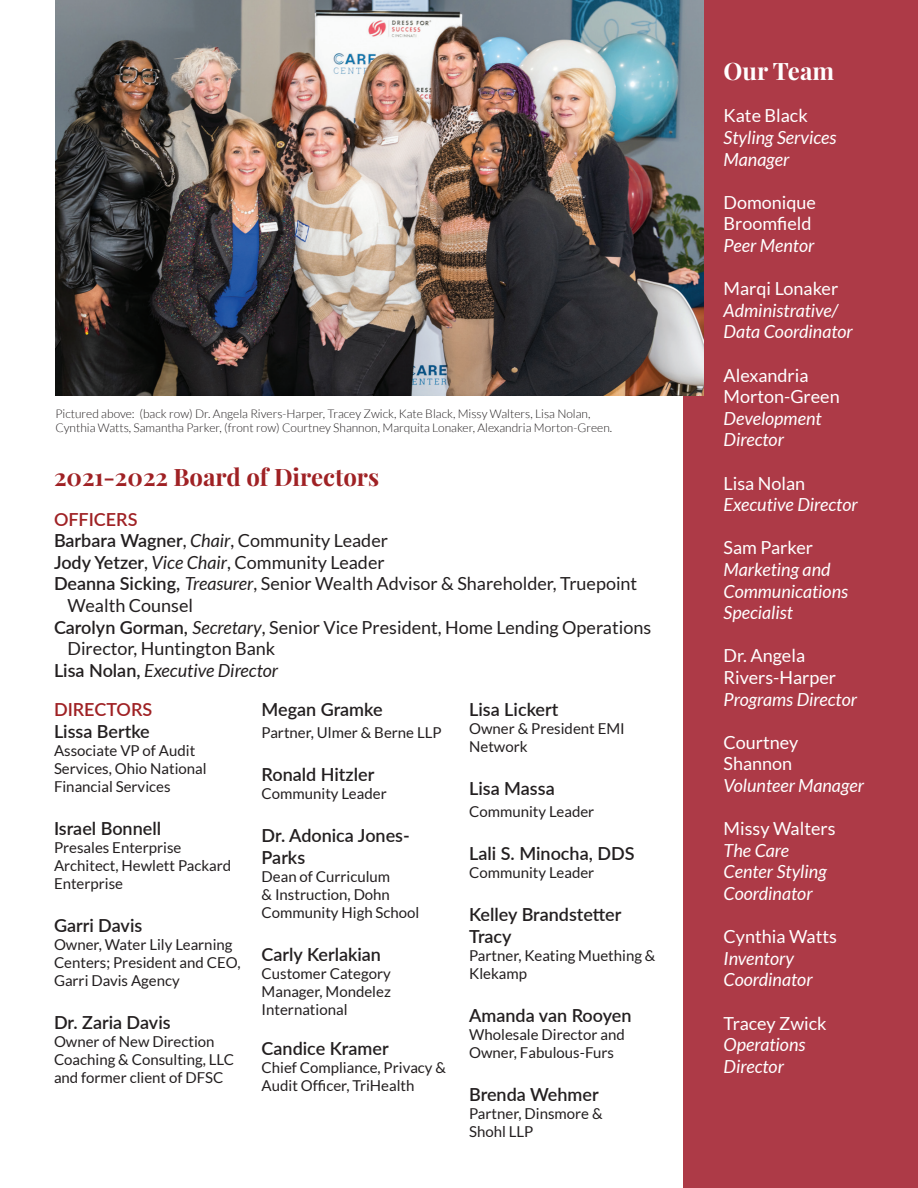
<style>
.page{position:relative;width:918px;height:1188px;background:#fff}
.page>*{position:absolute;margin:0;border:0;box-sizing:border-box;transform-origin:0 0}
.t1{font:700 24px "Playfair Display";color:#9f2124}
.t2{font:700 24px "Playfair Display";color:#fff}
.t3{font:18px "Lato";color:#231f20}
.t4{font:italic 18px/21.6px "Lato";color:#fff}
.t5{font:600 18px/21.6px "Lato";color:#231f20}
.t6{font:18px/21.6px "Lato";color:#fff}
.t7{font:italic 18px "Lato";color:#231f20}
.t8{font:600 18px "Lato";color:#9f2124}
.t9{font:15px/18px "Lato";color:#231f20}
.t10{font:300 12px/14.4px "Lato";color:#231f20}
.s1{font-weight:600}
.s2{font-style:italic}
.s3{font-weight:600;font-style:normal}
</style>
<div class="page">
<div style="left:684px;top:0;width:234px;height:1188px;background:#ad3a47"></div>
<img style="left:55px;top:0;width:648px;height:396px">
<p class="t10" style="left:55px;top:406px;width:558px">Pictured above: (back row) Dr. Angela Rivers-Harper, Tracey Zwick, Kate Black, Missy Walters, Lisa Nolan,<br>Cynthia Watts, Samantha Parker, (front row) Courtney Shannon, Marquita Lonaker, Alexandria Morton-Green.</p>
<p class="t1" style="left:54px;top:462px;width:327px">2021-2022 Board of Directors</p>
<p class="t8" style="left:54px;top:506px;width:85px">OFFICERS</p>
<p class="t3" style="left:54px;top:531px;width:336px"><span class="s1">Barbara Wagner</span>, <span class="s2">Chair</span>, Community Leader</p>
<p class="t3" style="left:54px;top:552px;width:332px"><span class="s1">Jody Yetzer</span>, <span class="s2">Vice Chair</span>, Community Leader</p>
<p class="t3" style="left:54px;top:574px;width:585px"><span class="s1">Deanna Sicking,</span> <span class="s2">Treasurer</span>, Senior Wealth Advisor &amp; Shareholder, Truepoint</p>
<p class="t3" style="left:68px;top:596px;width:127px">Wealth Counsel</p>
<p class="t3" style="left:54px;top:617px;width:599px"><span class="s1">Carolyn Gorman,</span> <span class="s2">Secretary</span>, Senior Vice President, Home Lending Operations</p>
<p class="t3" style="left:68px;top:639px;width:209px">Director, Huntington Bank</p>
<p class="t7" style="left:54px;top:660px;width:226px"><span class="s3">Lisa Nolan,</span> Executive Director</p>
<p class="t8" style="left:54px;top:697px;width:100px">DIRECTORS</p>
<p class="t5" style="left:54px;top:720px;width:97px">Lissa Bertke</p>
<p class="t9" style="left:54px;top:741px;width:154px">Associate VP of Audit<br>Services, Ohio National<br>Financial Services</p>
<p class="t5" style="left:54px;top:817px;width:109px">Israel Bonnell</p>
<p class="t9" style="left:54px;top:838px;width:179px">Presales Enterprise<br>Architect, Hewlett Packard<br>Enterprise</p>
<p class="t5" style="left:54px;top:914px;width:90px">Garri Davis</p>
<p class="t9" style="left:54px;top:936px;width:188px">Owner, Water Lily Learning<br>Centers; President and CEO,<br>Garri Davis Agency</p>
<p class="t5" style="left:54px;top:1011px;width:118px">Dr. Zaria Davis</p>
<p class="t9" style="left:54px;top:1033px;width:181px">Owner of New Direction<br>Coaching &amp; Consulting, LLC and former client of DFSC</p>
<p class="t5" style="left:262px;top:698px;width:123px">Megan Gramke</p>
<p class="t9" style="left:262px;top:723px;width:181px">Partner, Ulmer &amp; Berne LLP</p>
<p class="t5" style="left:262px;top:763px;width:114px">Ronald Hitzler</p>
<p class="t9" style="left:262px;top:784px;width:127px">Community Leader</p>
<p class="t5" style="left:262px;top:824px;width:150px">Dr. Adonica Jones-<br>Parks</p>
<p class="t9" style="left:262px;top:867px;width:159px">Dean of Curriculum<br>&amp; Instruction, Dohn<br>Community High School</p>
<p class="t5" style="left:262px;top:943px;width:121px">Carly Kerlakian</p>
<p class="t9" style="left:262px;top:964px;width:131px;text-align:justify">Customer Category Manager, Mondelez International</p>
<p class="t5" style="left:262px;top:1036px;width:129px">Candice Kramer</p>
<p class="t9" style="left:262px;top:1058px;width:186px">Chief Compliance, Privacy &amp;<br>Audit Officer, TriHealth</p>
<p class="t5" style="left:469px;top:698px;width:91px">Lisa Lickert</p>
<p class="t9" style="left:469px;top:720px;width:157px">Owner &amp; President EMI<br>Network</p>
<p class="t5" style="left:469px;top:777px;width:87px">Lisa Massa</p>
<p class="t9" style="left:469px;top:802px;width:127px">Community Leader</p>
<p class="t5" style="left:469px;top:842px;width:167px">Lali S. Minocha, DDS</p>
<p class="t9" style="left:469px;top:864px;width:127px">Community Leader</p>
<p class="t5" style="left:469px;top:903px;width:154px">Kelley Brandstetter<br>Tracy</p>
<p class="t9" style="left:469px;top:946px;width:188px">Partner, Keating Muething &amp;<br>Klekamp</p>
<p class="t5" style="left:469px;top:1004px;width:164px">Amanda van Rooyen</p>
<p class="t9" style="left:469px;top:1026px;width:157px">Wholesale Director and<br>Owner, Fabulous-Furs</p>
<p class="t5" style="left:469px;top:1083px;width:131px">Brenda Wehmer</p>
<p class="t9" style="left:469px;top:1105px;width:135px">Partner, Dinsmore &amp;</p>
<p class="t9" style="left:469px;top:1123px;width:66px">Shohl LLP</p>
<p class="t2" style="left:724px;top:56px;width:112px">Our Team</p>
<p class="t6" style="left:724px;top:105px;width:86px">Kate Black</p>
<p class="t4" style="left:724px;top:127px;width:114px">Styling Services<br>Manager</p>
<p class="t6" style="left:724px;top:191px;width:94px">Domonique<br>Broomfield</p>
<p class="t4" style="left:724px;top:235px;width:92px">Peer Mentor</p>
<p class="t6" style="left:724px;top:278px;width:116px">Marqi Lonaker</p>
<p class="t4" style="left:724px;top:300px;width:131px">Administrative/<br>Data Coordinator</p>
<p class="t6" style="left:724px;top:364px;width:118px">Alexandria<br>Morton-Green</p>
<p class="t4" style="left:724px;top:408px;width:100px">Development<br>Director</p>
<p class="t6" style="left:724px;top:472px;width:83px">Lisa Nolan</p>
<p class="t4" style="left:724px;top:494px;width:136px">Executive Director</p>
<p class="t6" style="left:724px;top:537px;width:91px">Sam Parker</p>
<p class="t4" style="left:724px;top:559px;width:126px">Marketing and<br>Communications<br>Specialist</p>
<p class="t6" style="left:724px;top:645px;width:83px">Dr. Angela</p>
<p class="t6" style="left:724px;top:667px;width:114px">Rivers-Harper</p>
<p class="t4" style="left:724px;top:689px;width:135px">Programs Director</p>
<p class="t6" style="left:724px;top:731px;width:76px">Courtney<br>Shannon</p>
<p class="t4" style="left:724px;top:775px;width:142px">Volunteer Manager</p>
<p class="t6" style="left:724px;top:818px;width:113px">Missy Walters</p>
<p class="t4" style="left:724px;top:840px;width:105px">The Care<br>Center Styling<br>Coordinator</p>
<p class="t6" style="left:724px;top:926px;width:115px">Cynthia Watts</p>
<p class="t4" style="left:724px;top:948px;width:91px">Inventory<br>Coordinator</p>
<p class="t6" style="left:724px;top:1012px;width:104px">Tracey Zwick</p>
<p class="t4" style="left:724px;top:1034px;width:83px">Operations<br>Director</p>
</div>
